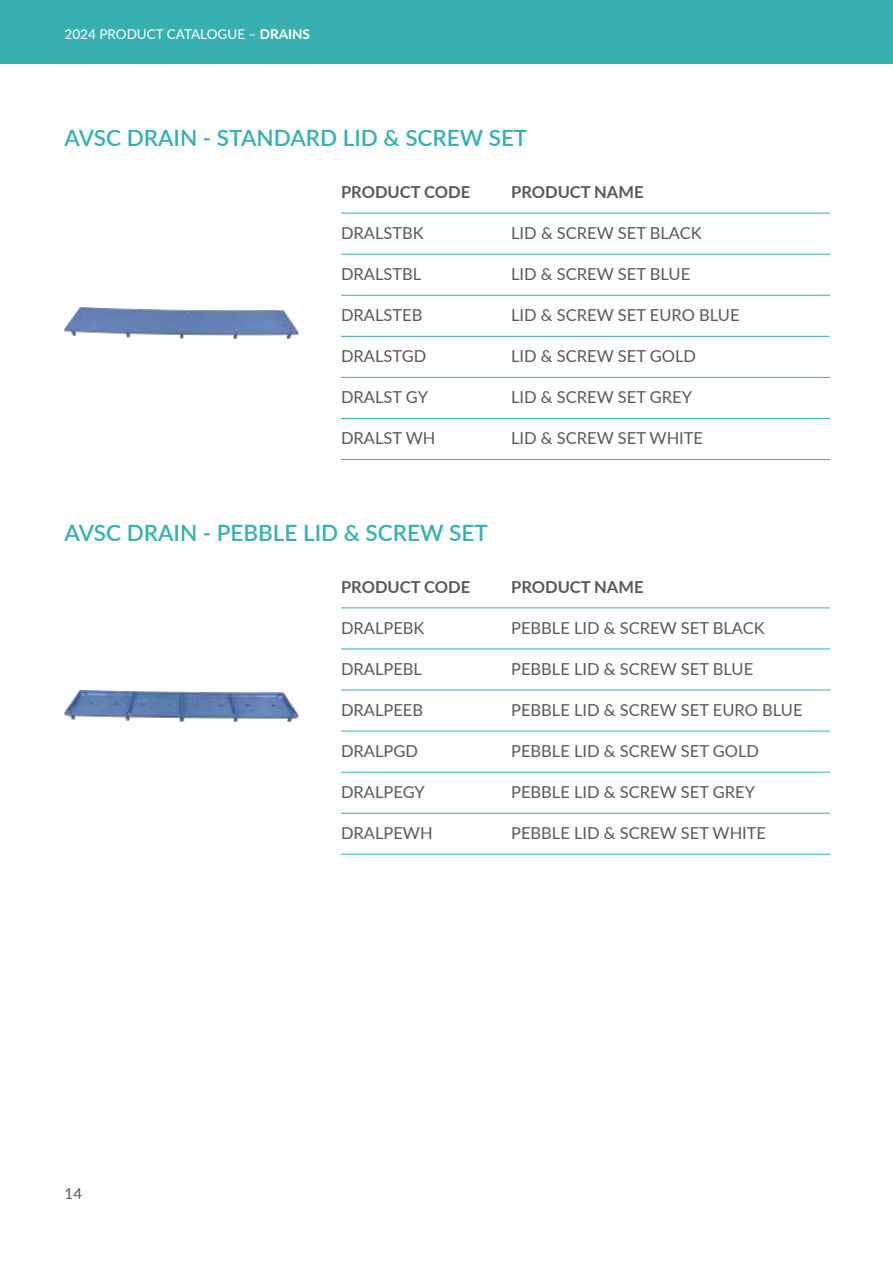
<style>
.page{position:relative;width:893px;height:1263px;background:#fff}
.page>*{position:absolute;margin:0;border:0;box-sizing:border-box;transform-origin:0 0}
.t1{font:600 22.5px "Lato";color:#38b0b0}
.t2{font:16.5px "Lato";color:#58595b}
.t3{font:700 16.5px "Lato";color:#58595b}
.t4{font:15px "Lato";color:#58595b}
.t5{font:13.5px "Lato";color:#fff}
.s1{font-weight:700}
</style>
<div class="page">
<div style="left:0;top:0;width:893px;height:64px;background:#38b0b0"></div>
<hr style="left:341px;top:608px;width:489px;height:1px;background:#38b0b0">
<hr style="left:341px;top:649px;width:489px;height:1px;background:#38b0b0">
<hr style="left:341px;top:690px;width:489px;height:1px;background:#38b0b0">
<hr style="left:341px;top:731px;width:489px;height:1px;background:#38b0b0">
<hr style="left:341px;top:772px;width:489px;height:1px;background:#38b0b0">
<hr style="left:341px;top:813px;width:489px;height:1px;background:#38b0b0">
<hr style="left:341px;top:854px;width:489px;height:1px;background:#38b0b0">
<img style="left:65px;top:691px;width:233px;height:30px">
<hr style="left:341px;top:213px;width:489px;height:1px;background:#38b0b0">
<hr style="left:341px;top:254px;width:489px;height:1px;background:#38b0b0">
<hr style="left:341px;top:295px;width:489px;height:1px;background:#38b0b0">
<hr style="left:341px;top:336px;width:489px;height:1px;background:#38b0b0">
<hr style="left:341px;top:377px;width:489px;height:1px;background:#38b0b0">
<hr style="left:341px;top:418px;width:489px;height:1px;background:#38b0b0">
<hr style="left:341px;top:459px;width:489px;height:1px;background:#38b0b0">
<img style="left:65px;top:307px;width:233px;height:31px">
<p class="t5" style="left:65px;top:24px;width:247px">2024 PRODUCT CATALOGUE – <span class="s1">DRAINS</span></p>
<h1 class="t1" style="left:65px;top:122px;width:464px">AVSC DRAIN - STANDARD LID &amp; SCREW SET</h1>
<p class="t3" style="left:341px;top:180px;width:131px">PRODUCT CODE</p>
<p class="t3" style="left:511px;top:180px;width:134px">PRODUCT NAME</p>
<p class="t2" style="left:341px;top:221px;width:84px">DRALSTBK</p>
<p class="t2" style="left:511px;top:221px;width:192px">LID &amp; SCREW SET BLACK</p>
<p class="t2" style="left:341px;top:262px;width:82px">DRALSTBL</p>
<p class="t2" style="left:511px;top:262px;width:181px">LID &amp; SCREW SET BLUE</p>
<p class="t2" style="left:341px;top:303px;width:83px">DRALSTEB</p>
<p class="t2" style="left:511px;top:303px;width:230px">LID &amp; SCREW SET EURO BLUE</p>
<p class="t2" style="left:341px;top:344px;width:87px">DRALSTGD</p>
<p class="t2" style="left:511px;top:344px;width:186px">LID &amp; SCREW SET GOLD</p>
<p class="t2" style="left:341px;top:385px;width:89px">DRALST GY</p>
<p class="t2" style="left:511px;top:385px;width:182px">LID &amp; SCREW SET GREY</p>
<p class="t2" style="left:341px;top:427px;width:96px">DRALST WH</p>
<p class="t2" style="left:511px;top:427px;width:194px">LID &amp; SCREW SET WHITE</p>
<h1 class="t1" style="left:65px;top:517px;width:425px">AVSC DRAIN - PEBBLE LID &amp; SCREW SET</h1>
<p class="t3" style="left:341px;top:575px;width:131px">PRODUCT CODE</p>
<p class="t3" style="left:511px;top:575px;width:134px">PRODUCT NAME</p>
<p class="t2" style="left:341px;top:616px;width:85px">DRALPEBK</p>
<p class="t2" style="left:511px;top:616px;width:255px">PEBBLE LID &amp; SCREW SET BLACK</p>
<p class="t2" style="left:341px;top:657px;width:83px">DRALPEBL</p>
<p class="t2" style="left:511px;top:657px;width:244px">PEBBLE LID &amp; SCREW SET BLUE</p>
<p class="t2" style="left:341px;top:698px;width:84px">DRALPEEB</p>
<p class="t2" style="left:511px;top:698px;width:293px">PEBBLE LID &amp; SCREW SET EURO BLUE</p>
<p class="t2" style="left:341px;top:739px;width:78px">DRALPGD</p>
<p class="t2" style="left:511px;top:739px;width:249px">PEBBLE LID &amp; SCREW SET GOLD</p>
<p class="t2" style="left:341px;top:780px;width:85px">DRALPEGY</p>
<p class="t2" style="left:511px;top:780px;width:245px">PEBBLE LID &amp; SCREW SET GREY</p>
<p class="t2" style="left:341px;top:821px;width:93px">DRALPEWH</p>
<p class="t2" style="left:511px;top:821px;width:257px">PEBBLE LID &amp; SCREW SET WHITE</p>
<p class="t4" style="left:65px;top:1183px;width:19px">14</p>
</div>
